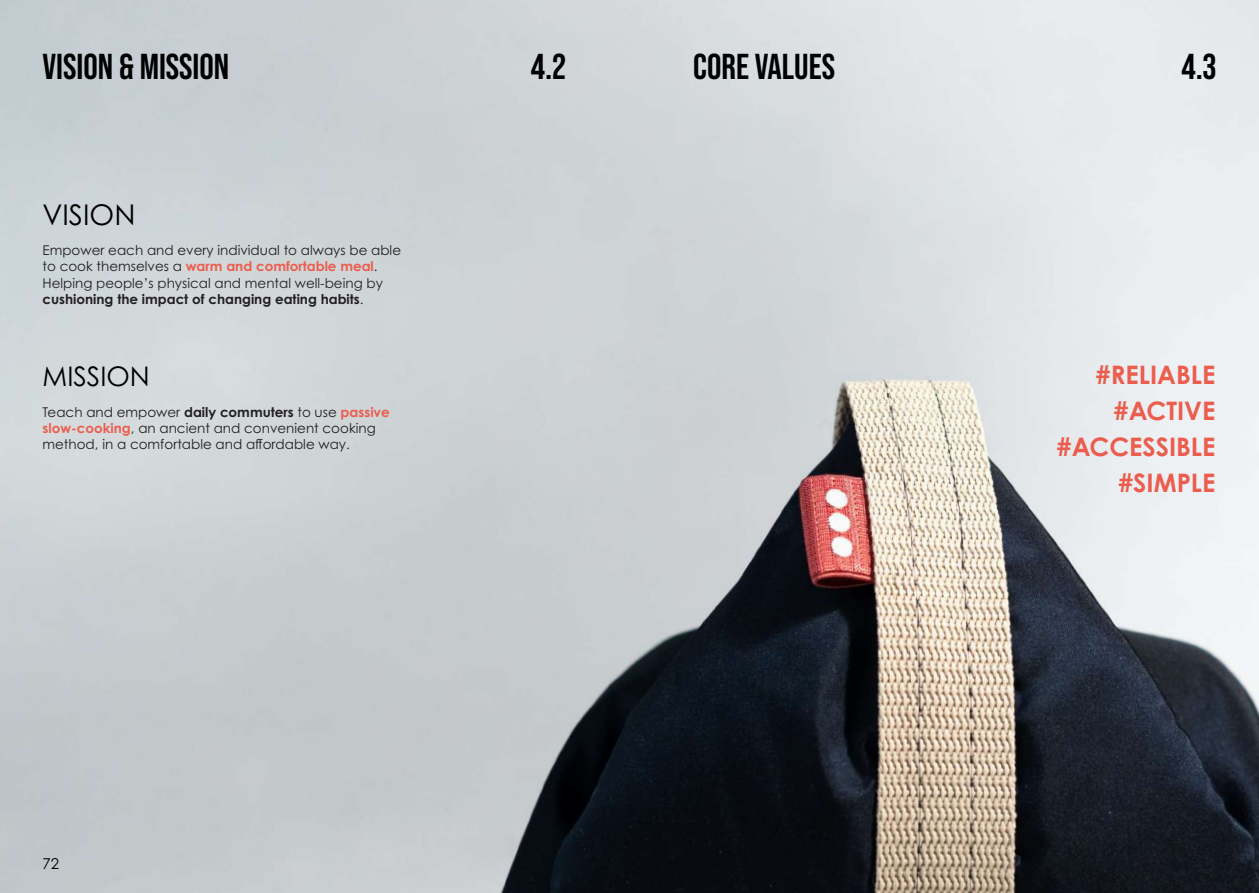
<style>
.page{position:relative;width:1259px;height:893px;background:#fff}
.page>*{position:absolute;margin:0;border:0;box-sizing:border-box;transform-origin:0 0}
.t1{font:700 36px "Bebas Neue Pro";color:#000001}
.t2{font:28.5px "Century Gothic Pro";color:#000001}
.t3{font:27px "Century Gothic Pro";color:#000001}
.t4{font:700 25.5px/36px "Century Gothic Pro";color:#eb5d4d;text-align:right}
.t5{font:15px "Century Gothic Pro";color:#000001}
.t6{font:13.5px/16.2px "Century Gothic Pro";color:#231f20}
.s1{font-weight:700;color:#eb5d4d}
.s2{font-weight:700}
</style>
<div class="page">
<img style="left:0;top:0;width:1259px;height:893px">
<h1 class="t1" style="left:43px;top:45px;width:188px">VISION &amp; MISSION</h1>
<h1 class="t1" style="left:531px;top:45px;width:36px">4.2</h1>
<h2 class="t2" style="left:43px;top:197px;width:94px">VISION</h2>
<p class="t6" style="left:43px;top:242px;width:360px">Empower each and every individual to always be able to cook themselves a <span class="s1">warm and comfortable meal</span>.<br>Helping people’s physical and mental well-being by <span class="s2">cushioning the impact of changing eating habits</span>.</p>
<h3 class="t3" style="left:43px;top:359px;width:109px">MISSION</h3>
<p class="t6" style="left:43px;top:404px;width:349px">Teach and empower <span class="s2">daily commuters</span> to use <span class="s1">passive slow-cooking</span>, an ancient and convenient cooking method, in a comfortable and affordable way.</p>
<h1 class="t1" style="left:693px;top:45px;width:143px">CORE VALUES</h1>
<h1 class="t1" style="left:1181px;top:45px;width:37px">4.3</h1>
<h3 class="t4" style="left:1056px;top:357px;width:160px">#RELIABLE #ACTIVE #ACCESSIBLE #SIMPLE</h3>
<p class="t5" style="left:43px;top:855px;width:18px">72</p>
</div>
